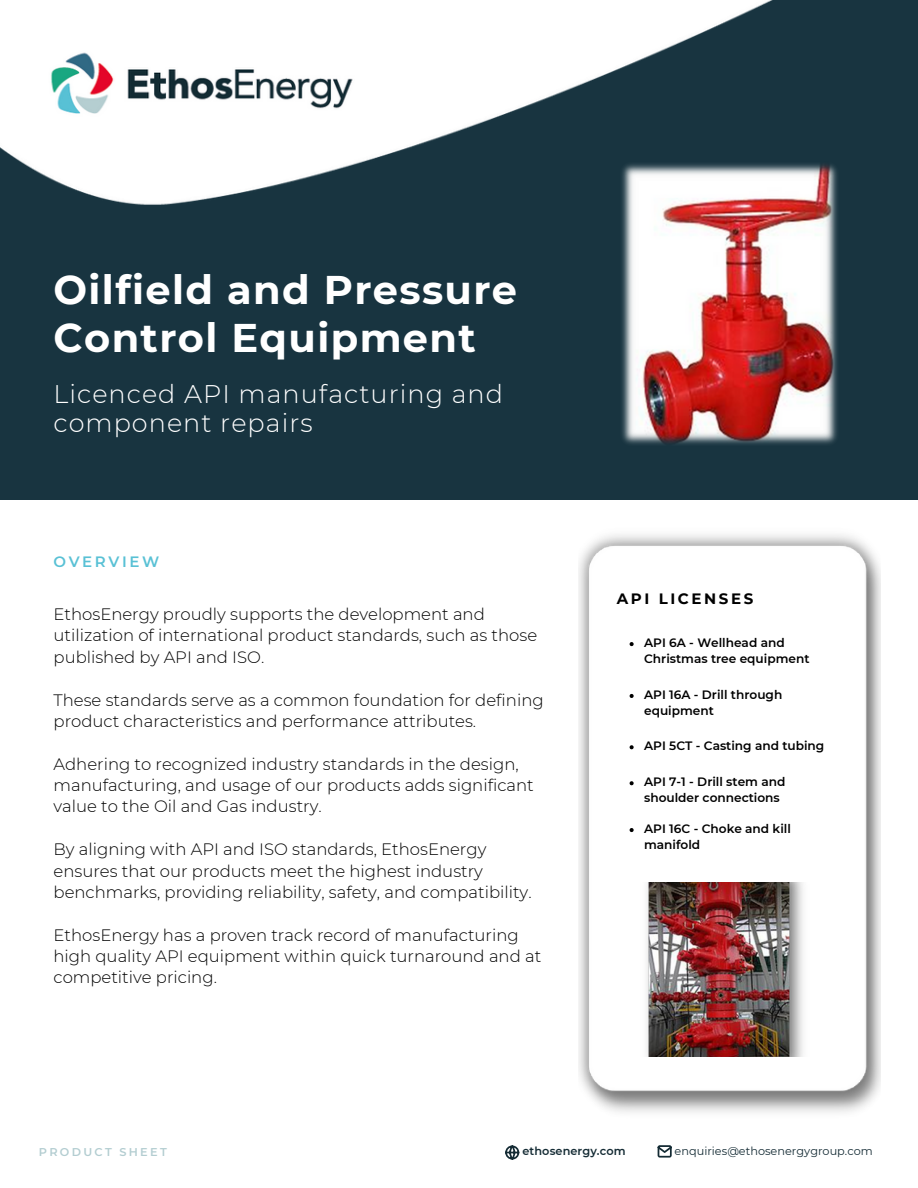
<style>
.page{position:relative;width:918px;height:1188px;background:#fff}
.page>*{position:absolute;margin:0;border:0;box-sizing:border-box;transform-origin:0 0}
.t1{font:700 39.9px/47.2px "Montserrat";letter-spacing:.035em;color:#fff}
.t2{font:300 25.5px/29.2px "Montserrat";letter-spacing:.04em;color:#fff}
.t3{font:300 16.5px/21.3px "Montserrat";color:#000}
.t4{font:700 15px "Montserrat";letter-spacing:.175em;color:#000}
.t5{font:600 15px "Montserrat";letter-spacing:.175em;color:#59c1d5}
.t6{font:600 12.15px/16.2px "Montserrat";color:#000}
.t7{font:11.25px "Montserrat";color:#142b34}
.t8{font:600 11.25px "Montserrat";letter-spacing:.01em;color:#142b34}
.t9{font:600 11.25px "Montserrat";letter-spacing:.2em;color:#b3cdd1}
</style>
<div class="page">
<svg style="left:505px;top:1145px;width:14px;height:15px"></svg>
<svg style="left:657px;top:1145px;width:15px;height:13px"></svg>
<img style="left:0;top:0;width:918px;height:500px">
<img style="left:578px;top:534px;width:303px;height:579px">
<img style="left:638px;top:882px;width:174px;height:175px">
<img style="left:618px;top:160px;width:223px;height:287px">
<svg style="left:630px;top:642px;width:4px;height:4px"></svg>
<svg style="left:630px;top:694px;width:4px;height:4px"></svg>
<svg style="left:630px;top:781px;width:4px;height:4px"></svg>
<svg style="left:630px;top:828px;width:4px;height:4px"></svg>
<svg style="left:630px;top:745px;width:4px;height:4px"></svg>
<p class="t1" style="left:54px;top:266px;width:465px">Oilfield and Pressure<br>Control Equipment</p>
<p class="t2" style="left:54px;top:379px;width:451px">Licenced API manufacturing and component repairs</p>
<p class="t5" style="left:54px;top:552px;width:107px">OVERVIEW</p>
<p class="t3" style="left:54px;top:604px;width:485px">EthosEnergy proudly supports the development and utilization of international product standards, such as those published by API and ISO.</p>
<p class="t3" style="left:54px;top:689px;width:492px">These standards serve as a common foundation for defining product characteristics and performance attributes.</p>
<p class="t3" style="left:54px;top:753px;width:482px">Adhering to recognized industry standards in the design, manufacturing, and usage of our products adds significant value to the Oil and Gas industry.</p>
<p class="t3" style="left:54px;top:839px;width:480px">By aligning with API and ISO standards, EthosEnergy ensures that our products meet the highest industry benchmarks, providing reliability, safety, and compatibility.</p>
<p class="t3" style="left:54px;top:924px;width:489px">EthosEnergy has a proven track record of manufacturing high quality API equipment within quick turnaround and at competitive pricing.</p>
<p class="t4" style="left:617px;top:589px;width:138px">API LICENSES</p>
<p class="t6" style="left:644px;top:635px;width:167px">API 6A - Wellhead and<br>Christmas tree equipment</p>
<p class="t6" style="left:644px;top:687px;width:140px">API 16A - Drill through equipment</p>
<p class="t6" style="left:644px;top:738px;width:182px">API 5CT - Casting and tubing</p>
<p class="t6" style="left:644px;top:774px;width:143px">API 7-1 - Drill stem and shoulder connections</p>
<p class="t6" style="left:644px;top:821px;width:148px">API 16C - Choke and kill manifold</p>
<p class="t9" style="left:39px;top:1145px;width:129px">PRODUCT SHEET</p>
<p class="t8" style="left:523px;top:1144px;width:105px">ethosenergy.com</p>
<p class="t7" style="left:675px;top:1144px;width:200px">enquiries@ethosenergygroup.com</p>
</div>
